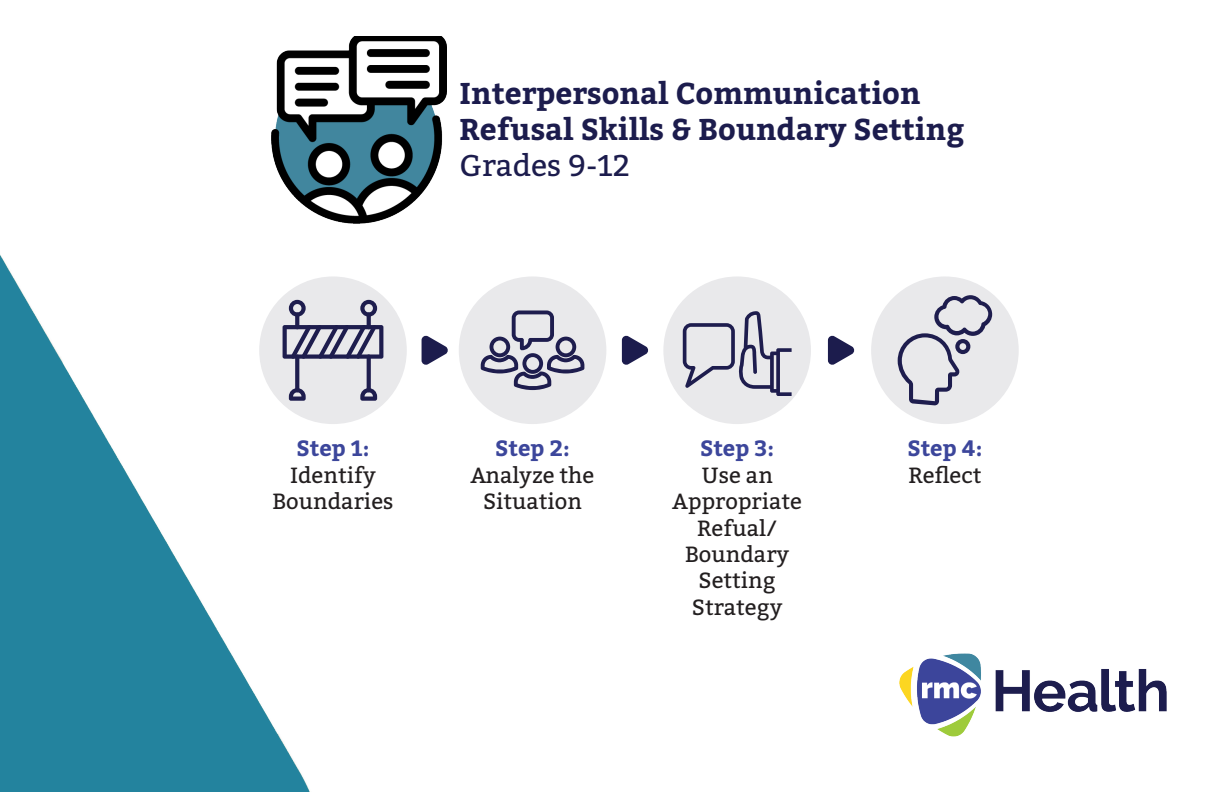
<style>
.page{position:relative;width:1224px;height:792px;background:#fff}
.page>*{position:absolute;margin:0;border:0;box-sizing:border-box;transform-origin:0 0}
.t1{font:700 30px "Bitter";color:#1c1c4d}
.t2{font:30px "Bitter";color:#1c1c4d}
.t3{font:22px/26.4px "Bitter";color:#231f20;text-align:center}
.t4{font:700 22px "Bitter";color:#3c469b}
</style>
<div class="page">
<img style="left:370px;top:36px;width:77px;height:187px">
<img style="left:0;top:36px;width:370px;height:756px">
<div style="left:259px;top:276px;width:148px;height:148px;background:#e9e9eb;border-radius:50%"></div>
<svg style="left:283px;top:325px;width:100px;height:34px"></svg>
<svg style="left:295px;top:354px;width:4px;height:38px"></svg>
<svg style="left:367px;top:354px;width:4px;height:38px"></svg>
<svg style="left:289px;top:388px;width:17px;height:13px"></svg>
<svg style="left:360px;top:388px;width:17px;height:13px"></svg>
<svg style="left:289px;top:300px;width:17px;height:17px"></svg>
<svg style="left:360px;top:300px;width:17px;height:17px"></svg>
<svg style="left:295px;top:312px;width:4px;height:17px"></svg>
<svg style="left:367px;top:312px;width:4px;height:17px"></svg>
<div style="left:663px;top:276px;width:148px;height:148px;background:#e9e9eb;border-radius:50%"></div>
<svg style="left:683px;top:311px;width:109px;height:85px"></svg>
<div style="left:459px;top:276px;width:147px;height:148px;background:#e9e9eb;border-radius:50%"></div>
<svg style="left:481px;top:310px;width:103px;height:80px"></svg>
<svg style="left:422px;top:335px;width:26px;height:30px"></svg>
<svg style="left:622px;top:335px;width:27px;height:30px"></svg>
<img style="left:899px;top:653px;width:268px;height:84px">
<svg style="left:828px;top:335px;width:27px;height:30px"></svg>
<div style="left:871px;top:276px;width:148px;height:148px;background:#e9e9eb;border-radius:50%"></div>
<svg style="left:898px;top:295px;width:94px;height:110px"></svg>
<p class="t1" style="left:460px;top:70px;width:463px">Interpersonal Communication</p>
<p class="t1" style="left:460px;top:106px;width:507px">Refusal Skills &amp; Boundary Setting</p>
<p class="t2" style="left:460px;top:144px;width:172px">Grades 9-12</p>
<p class="t4" style="left:296px;top:432px;width:75px">Step 1:</p>
<p class="t3" style="left:272px;top:461px;width:123px">Identify<br>Boundaries</p>
<p class="t4" style="left:495px;top:432px;width:76px">Step 2:</p>
<p class="t3" style="left:471px;top:461px;width:125px">Analyze the<br>Situation</p>
<p class="t4" style="left:700px;top:432px;width:76px">Step 3:</p>
<p class="t3" style="left:672px;top:461px;width:131px">Use an<br>Appropriate<br>Refual/<br>Boundary<br>Setting<br>Strategy</p>
<p class="t4" style="left:907px;top:432px;width:77px">Step 4:</p>
<p class="t3" style="left:908px;top:461px;width:75px">Reflect</p>
</div>
